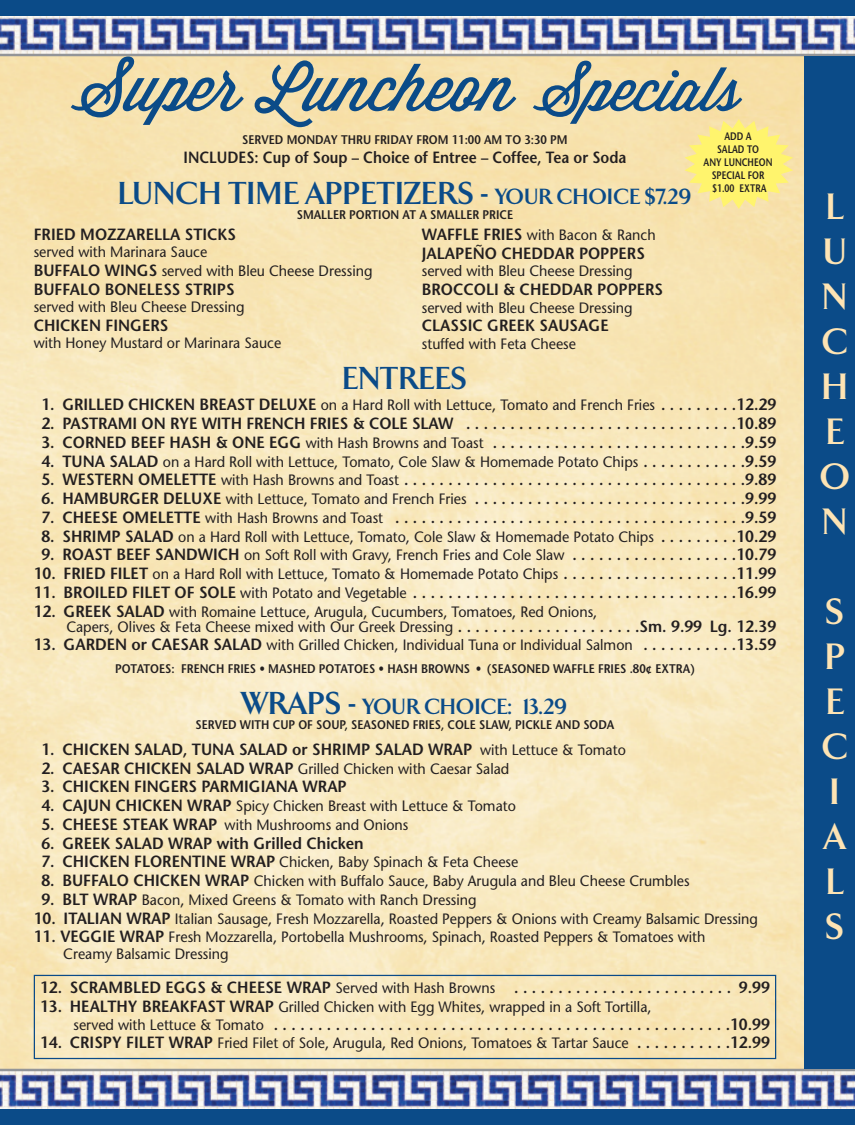
<style>
.page{position:relative;width:855px;height:1125px;background:#fff}
.page>*{position:absolute;margin:0;border:0;box-sizing:border-box;transform-origin:0 0}
.t1{font:65px "Wisdom Script";color:#0b4b88}
.t2{font:700 37.5px/45px "Arrow";color:#fee4b4}
.t3{font:700 32.5px "Arrow";color:#0b4b88}
.t4{font:700 22.5px "Arrow";color:#0b4b88}
.t5{font:600 16.25px "Stone Sans";color:#231f20;scale:.95 1}
.t6{font:600 16.25px "Stone Sans";color:#231f20;scale:.9 1}
.t7{font:15px/15px "Stone Sans";color:#231f20;scale:.95 1}
.t8{font:600 12.5px "Stone Sans";color:#231f20;scale:.9 1}
.t9{font:600 10.88px/13.1px "Stone Sans";color:#231f20;text-align:center;scale:.8 1}
.s1{font-size:60px}
.s2{font-size:22.5px}
.s3{font-weight:600;font-size:16.25px}
.s4{font-weight:400;font-size:15px}
.s5{font-size:32.5px}
</style>
<div class="page">
<div style="left:0;top:0;width:855px;height:16px;background:#0b4b88"></div>
<img style="left:0;top:16px;width:855px;height:38px">
<hr style="left:0;top:54px;width:855px;height:2px;background:#939598">
<div style="left:0;top:1109px;width:855px;height:16px;background:#0b4b88"></div>
<img style="left:0;top:1071px;width:855px;height:38px">
<hr style="left:0;top:1069px;width:855px;height:2px;background:#939598">
<div style="left:804px;top:56px;width:51px;height:1013px;background:#0b4b88"></div>
<div style="left:34px;top:975px;width:742px;height:84px;border:1px solid #0b4b88"></div>
<svg style="left:685px;top:119px;width:108px;height:90px;background:#fcec83"></svg>
<h1 class="t1" style="left:70px;top:38px;width:671px">Super Luncheon <span class="s1">Specials</span></h1>
<p class="t8" style="left:242px;top:135px;width:363px">SERVED MONDAY THRU FRIDAY FROM 11:00 AM TO 3:30 PM</p>
<p class="t6" style="left:184px;top:151px;width:494px">INCLUDES: Cup of Soup – Choice of Entree – Coffee, Tea or Soda</p>
<p class="t9" style="left:704px;top:130px;width:88px">ADD A<br>SALAD TO<br>ANY LUNCHEON<br>SPECIAL FOR $1.00 EXTRA</p>
<h3 class="t3" style="left:118px;top:173px;width:575px">LUNCH TIME APPETIZERS - <span class="s2">YOUR CHOICE $7.29</span></h3>
<p class="t8" style="left:297px;top:209px;width:242px">SMALLER PORTION AT A SMALLER PRICE</p>
<p class="t5" style="left:34px;top:228px;width:215px">FRIED MOZZARELLA STICKS</p>
<p class="t7" style="left:34px;top:244px;width:358px;line-height:18.8px">served with Marinara Sauce<br><span class="s3">BUFFALO WINGS</span> served with Bleu Cheese Dressing</p>
<p class="t5" style="left:34px;top:283px;width:213px">BUFFALO BONELESS STRIPS</p>
<p class="t7" style="left:34px;top:301px;width:223px">served with Bleu Cheese Dressing</p>
<p class="t5" style="left:34px;top:319px;width:143px">CHICKEN FINGERS</p>
<p class="t7" style="left:34px;top:337px;width:262px">with Honey Mustard or Marinara Sauce</p>
<p class="t7" style="left:422px;top:229px;width:248px"><span class="s3">WAFFLE FRIES</span> with Bacon &amp; Ranch</p>
<p class="t5" style="left:422px;top:247px;width:236px">JALAPEÑO CHEDDAR POPPERS</p>
<p class="t7" style="left:422px;top:265px;width:223px">served with Bleu Cheese Dressing</p>
<p class="t5" style="left:422px;top:283px;width:256px">BROCCOLI &amp; CHEDDAR POPPERS</p>
<p class="t7" style="left:422px;top:302px;width:223px">served with Bleu Cheese Dressing</p>
<p class="t5" style="left:422px;top:319px;width:198px">CLASSIC GREEK SAUSAGE</p>
<p class="t7" style="left:422px;top:338px;width:164px">stuffed with Feta Cheese</p>
<h3 class="t3" style="left:342px;top:359px;width:127px">ENTREES</h3>
<p class="t7" style="left:41px;top:399px;width:775px"><span class="s3">1. GRILLED CHICKEN BREAST DELUXE</span> on a Hard Roll with Lettuce, Tomato and French Fries <span class="s3">. . . . . . . . .12.29</span></p>
<p class="t5" style="left:41px;top:417px;width:775px">2. PASTRAMI ON RYE WITH FRENCH FRIES &amp; COLE SLAW . . . . . . . . . . . . . . . . . . . . . . . . . . . . . . .10.89</p>
<p class="t5" style="left:41px;top:436px;width:775px">3. CORNED BEEF HASH &amp; ONE EGG <span class="s4">with Hash Browns and Toast</span> . . . . . . . . . . . . . . . . . . . . . . . . . . . . .9.59</p>
<p class="t7" style="left:41px;top:456px;width:775px"><span class="s3">4. TUNA SALAD</span> on a Hard Roll with Lettuce, Tomato, Cole Slaw &amp; Homemade Potato Chips <span class="s3">. . . . . . . . . . . .9.59</span></p>
<p class="t5" style="left:41px;top:474px;width:775px">5. WESTERN OMELETTE <span class="s4">with Hash Browns and Toast</span> . . . . . . . . . . . . . . . . . . . . . . . . . . . . . . . . . . . . . . .9.89</p>
<p class="t5" style="left:41px;top:492px;width:775px">6. HAMBURGER DELUXE <span class="s4">with Lettuce, Tomato and French Fries</span> . . . . . . . . . . . . . . . . . . . . . . . . . . . . . . .9.99</p>
<p class="t5" style="left:41px;top:511px;width:775px">7. CHEESE OMELETTE <span class="s4">with Hash Browns and Toast</span> . . . . . . . . . . . . . . . . . . . . . . . . . . . . . . . . . . . . . . . .9.59</p>
<p class="t7" style="left:41px;top:531px;width:775px"><span class="s3">8. SHRIMP SALAD</span> on a Hard Roll with Lettuce, Tomato, Cole Slaw &amp; Homemade Potato Chips <span class="s3">. . . . . . . . .10.29</span></p>
<p class="t5" style="left:41px;top:549px;width:775px">9. ROAST BEEF SANDWICH <span class="s4">on Soft Roll with Gravy, French Fries and Cole Slaw</span> . . . . . . . . . . . . . . . . . . .10.79</p>
<p class="t7" style="left:34px;top:568px;width:783px"><span class="s3">10. FRIED FILET</span> on a Hard Roll with Lettuce, Tomato &amp; Homemade Potato Chips <span class="s3">. . . . . . . . . . . . . . . . . . . .11.99</span></p>
<p class="t5" style="left:34px;top:586px;width:783px">11. BROILED FILET OF SOLE <span class="s4">with Potato and Vegetable</span> . . . . . . . . . . . . . . . . . . . . . . . . . . . . . . . . . . . . .16.99</p>
<p class="t7" style="left:66px;top:606px;width:749px;text-indent:-33px"><span class="s3">12. GREEK SALAD</span> with Romaine Lettuce, Arugula, Cucumbers, Tomatoes, Red Onions,<br>Capers, Olives &amp; Feta Cheese mixed with Our Greek Dressing <span class="s3">. . . . . . . . . . . . . . . . . . . . .Sm. 9.99 Lg. 12.39</span></p>
<p class="t7" style="left:34px;top:639px;width:783px"><span class="s3">13. GARDEN or CAESAR SALAD</span> with Grilled Chicken, Individual Tuna or Individual Salmon <span class="s3">. . . . . . . . . . .13.59</span></p>
<p class="t8" style="left:115px;top:664px;width:646px">POTATOES: FRENCH FRIES • MASHED POTATOES • HASH BROWNS • (SEASONED WAFFLE FRIES .80¢ EXTRA)</p>
<h3 class="t4" style="left:243px;top:693px;width:326px"><span class="s5">WRAPS -</span> YOUR CHOICE: 13.29</h3>
<p class="t8" style="left:196px;top:720px;width:467px">SERVED WITH CUP OF SOUP, SEASONED FRIES, COLE SLAW, PICKLE AND SODA</p>
<p class="t5" style="left:41px;top:743px;width:617px">1. CHICKEN SALAD, TUNA SALAD or SHRIMP SALAD WRAP <span class="s4">with Lettuce &amp; Tomato</span></p>
<p class="t7" style="left:41px;top:762px;width:494px"><span class="s3">2. CAESAR CHICKEN SALAD WRAP</span> Grilled Chicken with Caesar Salad</p>
<p class="t5" style="left:41px;top:780px;width:323px">3. CHICKEN FINGERS PARMIGIANA WRAP</p>
<p class="t7" style="left:41px;top:800px;width:501px"><span class="s3">4. CAJUN CHICKEN WRAP</span> Spicy Chicken Breast with Lettuce &amp; Tomato</p>
<p class="t7" style="left:41px;top:819px;width:388px"><span class="s3">5. CHEESE STEAK WRAP</span> with Mushrooms and Onions</p>
<p class="t5" style="left:41px;top:837px;width:341px">6. GREEK SALAD WRAP with Grilled Chicken</p>
<p class="t7" style="left:41px;top:856px;width:503px"><span class="s3">7. CHICKEN FLORENTINE WRAP</span> Chicken, Baby Spinach &amp; Feta Cheese</p>
<p class="t7" style="left:41px;top:875px;width:684px"><span class="s3">8. BUFFALO CHICKEN WRAP</span> Chicken with Buffalo Sauce, Baby Arugula and Bleu Cheese Crumbles</p>
<p class="t7" style="left:41px;top:894px;width:460px"><span class="s3">9. BLT WRAP</span> Bacon, Mixed Greens &amp; Tomato with Ranch Dressing</p>
<p class="t7" style="left:34px;top:912px;width:764px"><span class="s3">10. ITALIAN WRAP</span> Italian Sausage, Fresh Mozzarella, Roasted Peppers &amp; Onions with Creamy Balsamic Dressing</p>
<p class="t7" style="left:63px;top:931px;width:677px;line-height:16.2px;text-indent:-30px"><span class="s3">11. VEGGIE WRAP</span> Fresh Mozzarella, Portobella Mushrooms, Spinach, Roasted Peppers &amp; Tomatoes with<br>Creamy Balsamic Dressing</p>
<p class="t5" style="left:40px;top:981px;width:770px">12. SCRAMBLED EGGS &amp; CHEESE WRAP <span class="s4">Served with Hash Browns</span> . . . . . . . . . . . . . . . . . . . . . . . . . 9.99</p>
<p class="t7" style="left:40px;top:1001px;width:645px"><span class="s3">13. HEALTHY BREAKFAST WRAP</span> Grilled Chicken with Egg Whites, wrapped in a Soft Tortilla,</p>
<p class="t5" style="left:73px;top:1018px;width:735px"><span class="s4">served with Lettuce &amp; Tomato</span> . . . . . . . . . . . . . . . . . . . . . . . . . . . . . . . . . . . . . . . . . . . . . . . . . . . .10.99</p>
<p class="t7" style="left:40px;top:1037px;width:770px"><span class="s3">14. CRISPY FILET WRAP</span> Fried Filet of Sole, Arugula, Red Onions, Tomatoes &amp; Tartar Sauce <span class="s3">. . . . . . . . . . .12.99</span></p>
<h2 class="t2" style="left:820px;top:184px;width:32px">L<br>U<br>N<br>C<br>H<br>E<br>O<br>N</h2>
<h2 class="t2" style="left:822px;top:589px;width:28px">S<br>P<br>E<br>C<br>I<br>A<br>L<br>S</h2>
</div>
